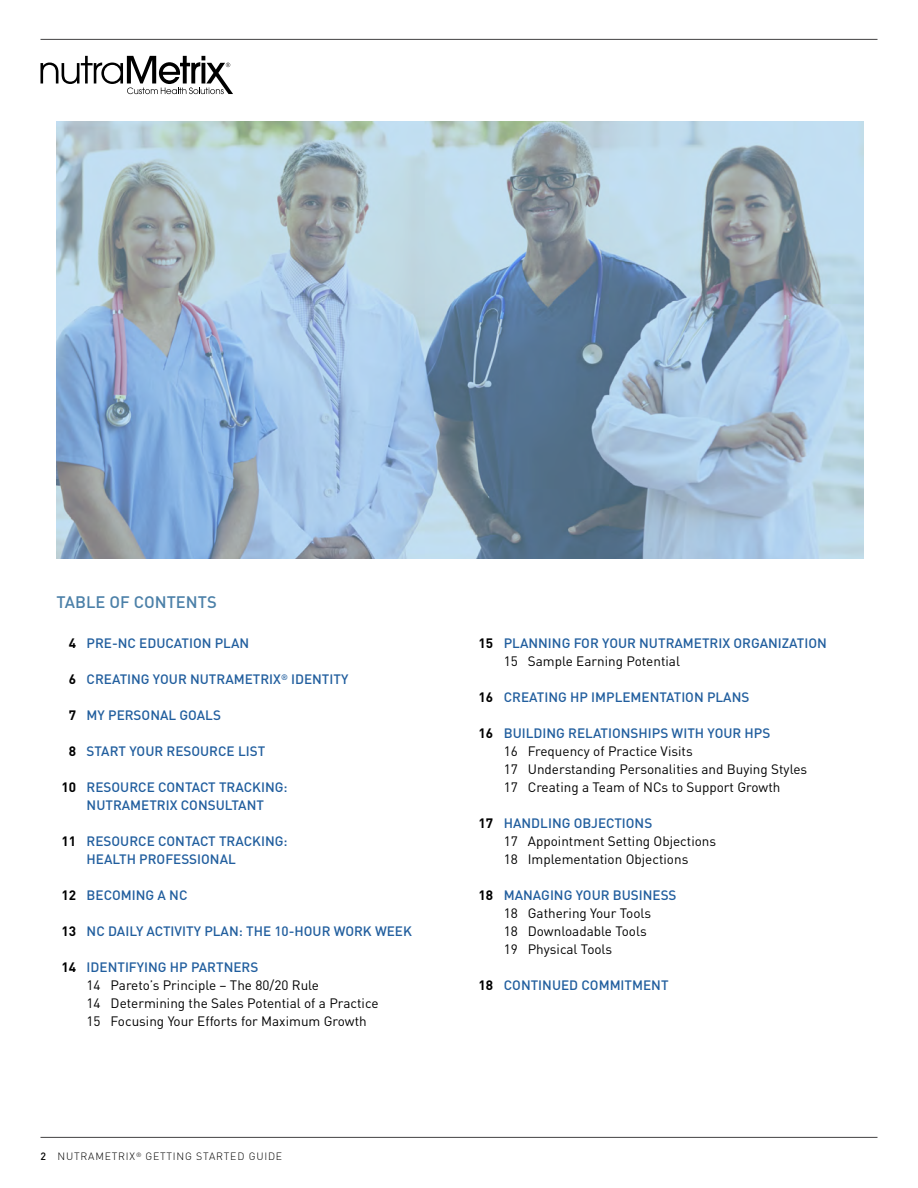
<style>
.page{position:relative;width:918px;height:1188px;background:#fff}
.page>*{position:absolute;margin:0;border:0;box-sizing:border-box;transform-origin:0 0}
.t1{font:500 16.5px "DIN";color:#4b80a8}
.t2{font:13.5px/18px "DIN";color:#000}
.t3{font:500 13.5px/18px "DIN";color:#215e9e}
.t4{font:300 10.5px "DIN";letter-spacing:.075em;color:#000}
.s1{font-weight:700;color:#000}
.s2{font-weight:700}
.s3{font-weight:500;color:#215e9e}
.s4{font-weight:500}
.s5{font-weight:400;color:#000}
</style>
<div class="page">
<hr style="left:40px;top:39px;width:838px;height:1px;background:#414042">
<hr style="left:40px;top:1137px;width:838px;height:1px;background:#414042">
<svg style="left:40px;top:56px;width:193px;height:38px"></svg>
<svg style="left:57px;top:122px;width:807px;height:437px;background:#9ab4ca"></svg>
<p class="t1" style="left:57px;top:591px;width:162px">TABLE OF CONTENTS</p>
<p class="t3" style="left:69px;top:634px;width:182px"><span class="s1">4</span> PRE-NC EDUCATION PLAN</p>
<p class="t3" style="left:69px;top:670px;width:281px"><span class="s1">6</span> CREATING YOUR NUTRAMETRIX<sup>®</sup> IDENTITY</p>
<p class="t3" style="left:69px;top:706px;width:154px"><span class="s1">7</span> MY PERSONAL GOALS</p>
<p class="t3" style="left:69px;top:742px;width:198px"><span class="s1">8</span> START YOUR RESOURCE LIST</p>
<p class="t3" style="left:61px;top:778px;width:228px;text-align:center"><span class="s1">10</span> RESOURCE CONTACT TRACKING:<br>NUTRAMETRIX CONSULTANT</p>
<p class="t3" style="left:87px;top:832px;width:203px;text-indent:-25px"><span class="s1">11</span> RESOURCE CONTACT TRACKING:<br>HEALTH PROFESSIONAL</p>
<p class="t3" style="left:61px;top:886px;width:128px"><span class="s1">12</span> BECOMING A NC</p>
<p class="t3" style="left:61px;top:922px;width:352px"><span class="s1">13</span> NC DAILY ACTIVITY PLAN: THE 10-HOUR WORK WEEK</p>
<p class="t2" style="left:87px;top:958px;width:293px;text-indent:-25px"><span class="s2">14</span> <span class="s3">IDENTIFYING HP PARTNERS<br></span>14 Pareto’s Principle – The 80/20 Rule<br>14 Determining the Sales Potential of a Practice 15 Focusing Your Efforts for Maximum Growth</p>
<p class="t4" style="left:40px;top:1150px;width:243px"><span class="s4">2</span> NUTRAMETRIX<sup>®</sup> GETTING STARTED GUIDE</p>
<p class="t3" style="left:504px;top:634px;width:325px;text-indent:-25px"><span class="s1">15</span> PLANNING FOR YOUR NUTRAMETRIX ORGANIZATION<br><span class="s5">15 Sample Earning Potential</span></p>
<p class="t3" style="left:479px;top:688px;width:272px"><span class="s1">16</span> CREATING HP IMPLEMENTATION PLANS</p>
<p class="t2" style="left:504px;top:724px;width:305px;text-indent:-25px"><span class="s2">16</span> <span class="s3">BUILDING RELATIONSHIPS WITH YOUR HPS<br></span>16 Frequency of Practice Visits<br>17 Understanding Personalities and Buying Styles 17 Creating a Team of NCs to Support Growth</p>
<p class="t2" style="left:504px;top:814px;width:214px;text-indent:-25px"><span class="s2">17</span> <span class="s3">HANDLING OBJECTIONS<br></span>17 Appointment Setting Objections<br>18 Implementation Objections</p>
<p class="t2" style="left:504px;top:886px;width:174px;text-indent:-25px"><span class="s2">18</span> <span class="s3">MANAGING YOUR BUSINESS<br></span>18 Gathering Your Tools<br>18 Downloadable Tools<br>19 Physical Tools</p>
<p class="t3" style="left:479px;top:976px;width:191px"><span class="s1">18</span> CONTINUED COMMITMENT</p>
</div>
